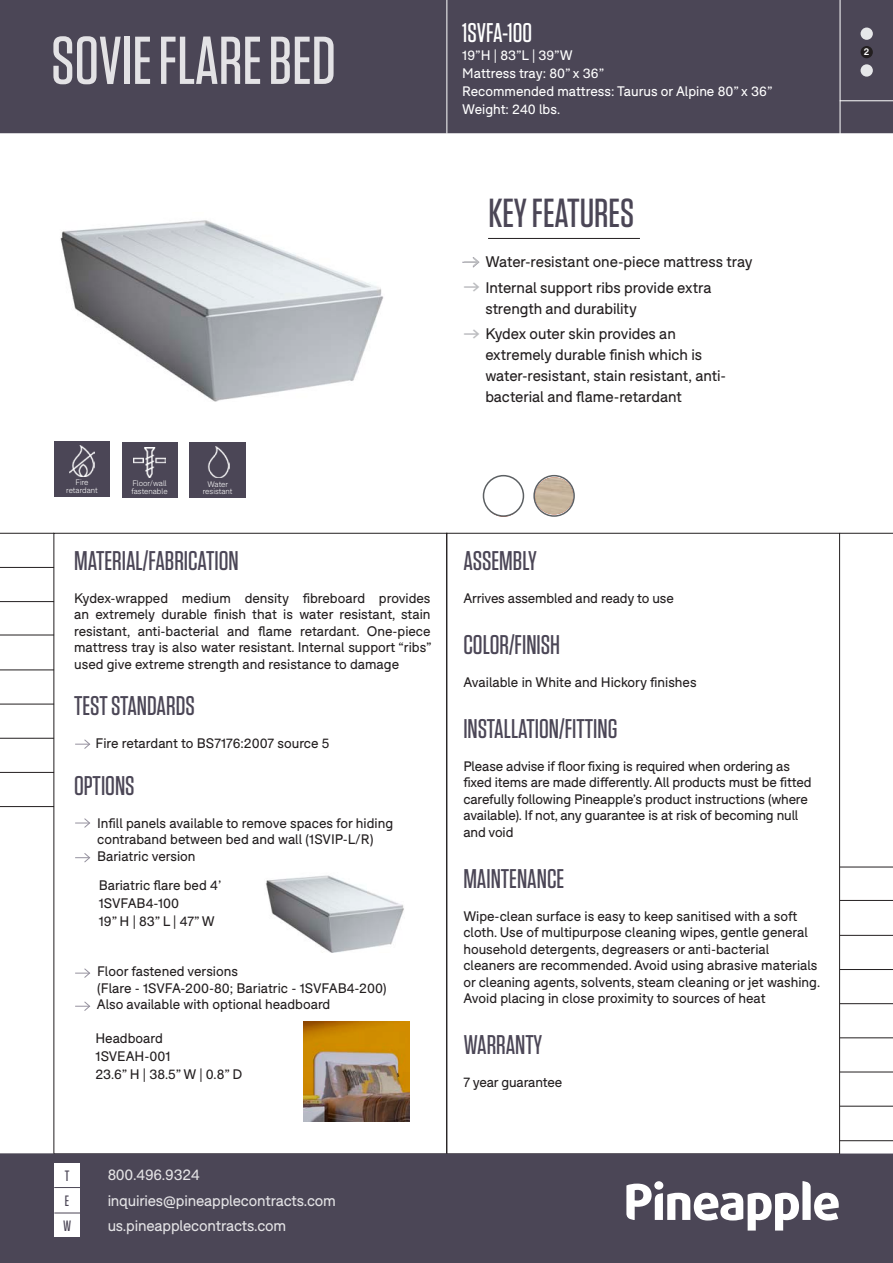
<style>
.page{position:relative;width:893px;height:1263px;background:#fff}
.page>*{position:absolute;margin:0;border:0;box-sizing:border-box;transform-origin:0 0}
.t1{font:500 67.5px "Tungsten";color:#fff}
.t2{font:500 40.5px "Tungsten";color:#4b4656}
.t3{font:500 27px "Tungsten";color:#4b4656}
.t4{font:500 27px "Tungsten";color:#fff}
.FEATURES___OPTIONS_b{font:15px/21px "F37 Bolton";letter-spacing:-.005em;color:#231f20}
.t5{font:15px/25.3px "F37 Bolton";letter-spacing:-.01em;color:#fff}
.t6{font:500 15px "Tungsten";color:#4b4656}
.t7{font:13.5px/16.5px "F37 Bolton";color:#231f20}
.t8{font:13.5px "F37 Bolton";color:#fff}
.PRODUCT_DIMS{font:700 9.45px "F37 Bolton";color:#fff}
.t9{font:300 7.8px/7.8px "F37 Bolton";color:#fff;text-align:center}
.s1{font-family:"Pinearrow";font-size:13.5px;color:#bcbdc0}
</style>
<div class="page">
<hr style="left:840px;top:1140px;width:53px;height:1px;background:#231f20">
<div style="left:1px;top:1px;width:891px;height:131px;background:#4b4656"></div>
<div style="left:0;top:0;width:893px;height:133px;border:2px solid #4b4656"></div>
<div style="left:1px;top:1154px;width:891px;height:108px;background:#4b4656"></div>
<div style="left:0;top:1153px;width:893px;height:110px;border:2px solid #4b4656"></div>
<hr style="left:840px;top:867px;width:53px;height:1px;background:#231f20">
<hr style="left:840px;top:1003px;width:53px;height:1px;background:#231f20">
<hr style="left:840px;top:935px;width:53px;height:1px;background:#231f20">
<hr style="left:840px;top:1072px;width:53px;height:1px;background:#231f20">
<hr style="left:840px;top:1037px;width:53px;height:1px;background:#231f20">
<hr style="left:840px;top:969px;width:53px;height:1px;background:#231f20">
<hr style="left:840px;top:1106px;width:53px;height:1px;background:#231f20">
<svg style="left:75px;top:853px;width:15px;height:10px"></svg>
<svg style="left:75px;top:1001px;width:15px;height:10px"></svg>
<hr style="left:840px;top:900px;width:53px;height:1px;background:#231f20">
<svg style="left:626px;top:1181px;width:213px;height:49px"></svg>
<div style="left:654px;top:1181px;width:9px;height:9px;background:#fff;border-radius:50%"></div>
<div style="left:54px;top:1162px;width:26px;height:25px;background:#fff"></div>
<div style="left:54px;top:1187px;width:26px;height:25px;background:#fff"></div>
<svg style="left:54px;top:1187px;width:26px;height:1px"></svg>
<svg style="left:462px;top:257px;width:17px;height:11px"></svg>
<hr style="left:840px;top:533px;width:53px;height:1px;background:#231f20">
<hr style="left:488px;top:238px;width:152px;height:1px;background:#231f20">
<hr style="left:840px;top:0;width:1px;height:135px;background:#fff">
<hr style="left:840px;top:100px;width:53px;height:1px;background:#fff">
<hr style="left:446px;top:0;width:1px;height:134px;background:#fff">
<hr style="left:0;top:601px;width:54px;height:1px;background:#231f20">
<hr style="left:0;top:738px;width:54px;height:1px;background:#231f20">
<hr style="left:0;top:669px;width:54px;height:1px;background:#231f20">
<hr style="left:0;top:533px;width:54px;height:1px;background:#231f20">
<hr style="left:0;top:806px;width:54px;height:1px;background:#231f20">
<hr style="left:0;top:772px;width:54px;height:1px;background:#231f20">
<hr style="left:0;top:704px;width:54px;height:1px;background:#231f20">
<hr style="left:0;top:567px;width:54px;height:1px;background:#231f20">
<hr style="left:0;top:635px;width:54px;height:1px;background:#231f20">
<div style="left:54px;top:1212px;width:26px;height:25px;background:#fff"></div>
<svg style="left:54px;top:1212px;width:26px;height:1px"></svg>
<svg style="left:75px;top:739px;width:15px;height:10px"></svg>
<div style="left:122px;top:442px;width:55px;height:56px;background:#4b4656"></div>
<img style="left:134px;top:447px;width:32px;height:31px">
<div style="left:54px;top:441px;width:56px;height:56px;background:#4b4656"></div>
<img style="left:70px;top:445px;width:24px;height:31px">
<div style="left:190px;top:442px;width:55px;height:56px;background:#4b4656"></div>
<img style="left:207px;top:447px;width:23px;height:30px">
<img style="left:303px;top:1022px;width:106px;height:100px">
<img style="left:60px;top:220px;width:324px;height:182px">
<div style="left:483px;top:475px;width:41px;height:42px;border:2px solid #5c6063;border-radius:50%"></div>
<img style="left:536px;top:477px;width:37px;height:37px">
<div style="left:533px;top:475px;width:42px;height:42px;border:2px solid #5c6063;border-radius:50%"></div>
<div style="left:861px;top:28px;width:12px;height:12px;background:#e6e7e9;border-radius:50%"></div>
<div style="left:861px;top:46px;width:12px;height:12px;background:#231f20;border-radius:50%"></div>
<div style="left:861px;top:64px;width:12px;height:13px;background:#e6e7e9;border-radius:50%"></div>
<svg style="left:75px;top:818px;width:15px;height:10px"></svg>
<svg style="left:75px;top:968px;width:15px;height:10px"></svg>
<img style="left:266px;top:875px;width:138px;height:77px">
<h1 class="t1" style="left:51px;top:25px;width:286px">SOVIE FLARE BED</h1>
<p class="t4" style="left:462px;top:18px;width:71px">1SVFA-100</p>
<p class="t8" style="left:462px;top:47px;width:112px">19”H | 83”L | 39”W</p>
<p class="t8" style="left:462px;top:65px;width:143px">Mattress tray: 80” x 36”</p>
<p class="t8" style="left:462px;top:83px;width:312px">Recommended mattress: Taurus or Alpine 80” x 36”</p>
<p class="t8" style="left:462px;top:101px;width:99px">Weight: 240 lbs.</p>
<p class="t9" style="left:66px;top:479px;width:33px">Fire retardant</p>
<p class="t9" style="left:202px;top:480px;width:24px;text-align:right">Fire retard</p>
<p class="t9" style="left:132px;top:479px;width:38px;text-align:left">Floor/wall fastenable</p>
<p class="t9" style="left:203px;top:480px;width:31px">Water resistant</p>
<p class="t3" style="left:74px;top:546px;width:166px">MATERIAL/FABRICATION</p>
<p class="t7" style="left:74px;top:590px;width:359px;text-align:justify">Kydex-wrapped medium density fibreboard provides an extremely durable finish that is water resistant, stain resistant, anti-bacterial and flame retardant. One-piece mattress tray is also water resistant. Internal support “ribs” used give extreme strength and resistance to damage</p>
<p class="t3" style="left:74px;top:692px;width:122px">TEST STANDARDS</p>
<p class="t7" style="left:96px;top:735px;width:235px">Fire retardant to BS7176:2007 source 5</p>
<p class="t3" style="left:74px;top:771px;width:62px">OPTIONS</p>
<p class="t7" style="left:97px;top:815px;width:298px">Infill panels available to remove spaces for hiding contraband between bed and wall (1SVIP-L/R)</p>
<p class="t7" style="left:97px;top:848px;width:100px">Bariatric version</p>
<p class="t7" style="left:99px;top:877px;width:124px">Bariatric flare bed 4’</p>
<p class="t7" style="left:99px;top:895px;width:82px">1SVFAB4-100</p>
<p class="t7" style="left:99px;top:913px;width:118px">19” H | 83” L | 47” W</p>
<p class="t7" style="left:97px;top:963px;width:291px">Floor fastened versions<br>(Flare - 1SVFA-200-80; Bariatric - 1SVFAB4-200)</p>
<p class="t7" style="left:97px;top:996px;width:235px">Also available with optional headboard</p>
<p class="t7" style="left:95px;top:1029px;width:69px">Headboard</p>
<p class="t7" style="left:95px;top:1047px;width:77px">1SVEAH-001</p>
<p class="t7" style="left:95px;top:1065px;width:148px">23.6” H | 38.5” W | 0.8” D</p>
<p class="t6" style="left:65px;top:1168px;width:6px">T</p>
<p class="t6" style="left:65px;top:1193px;width:6px">E</p>
<p class="t6" style="left:63px;top:1218px;width:10px">W</p>
<p class="t5" style="left:107px;top:1162px;width:230px">800.496.9324 inquiries@pineapplecontracts.com us.pineapplecontracts.com</p>
<p class="t2" style="left:488px;top:192px;width:148px">KEY FEATURES</p>
<p class="FEATURES___OPTIONS_b" style="left:464px;top:252px;width:290px"><span class="s1">A</span> Water-resistant one-piece mattress tray</p>
<p class="FEATURES___OPTIONS_b" style="left:485px;top:277px;width:228px;text-indent:-21px"><span class="s1">A</span> Internal support ribs provide extra strength and durability</p>
<p class="FEATURES___OPTIONS_b" style="left:485px;top:323px;width:242px;text-indent:-21px"><span class="s1">A</span> Kydex outer skin provides an extremely durable finish which is water-resistant, stain resistant, anti&shy;bacterial and flame-retardant</p>
<p class="t3" style="left:463px;top:546px;width:75px">ASSEMBLY</p>
<p class="t7" style="left:463px;top:590px;width:212px">Arrives assembled and ready to use</p>
<p class="t3" style="left:463px;top:630px;width:98px">COLOR/FINISH</p>
<p class="t7" style="left:463px;top:674px;width:235px">Available in White and Hickory finishes</p>
<p class="t3" style="left:463px;top:714px;width:156px">INSTALLATION/FITTING</p>
<p class="t7" style="left:463px;top:758px;width:350px">Please advise if floor fixing is required when ordering as fixed items are made differently. All products must be fitted carefully following Pineapple’s product instructions (where available). If not, any guarantee is at risk of becoming null and void</p>
<p class="t3" style="left:463px;top:864px;width:102px">MAINTENANCE</p>
<p class="t7" style="left:463px;top:908px;width:358px">Wipe-clean surface is easy to keep sanitised with a soft cloth. Use of multipurpose cleaning wipes, gentle general household detergents, degreasers or anti-bacterial cleaners are recommended. Avoid using abrasive materials or cleaning agents, solvents, steam cleaning or jet washing.<br>Avoid placing in close proximity to sources of heat</p>
<p class="t3" style="left:463px;top:1031px;width:80px">WARRANTY</p>
<p class="t7" style="left:463px;top:1074px;width:100px">7 year guarantee</p>
<p class="PRODUCT_DIMS" style="left:864px;top:46px;width:7px">2</p>
</div>
